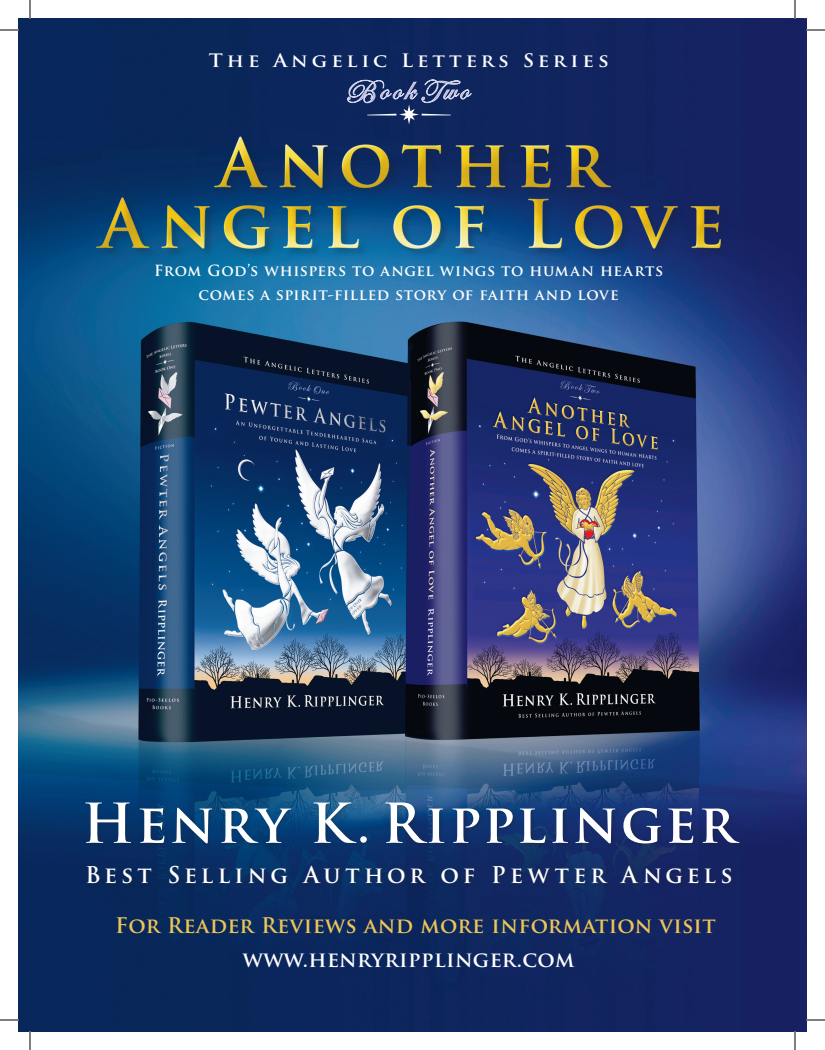
<style>
.page{position:relative;width:825px;height:1050px;background:#fff}
.page>*{position:absolute;margin:0;border:0;box-sizing:border-box;transform-origin:0 0}
.t1{font:700 53.5px "Trajan Pro";letter-spacing:.05em;color:#fff}
.t2{font:700 22.5px "Trajan Pro";letter-spacing:.175em;color:#fff}
.t3{font:700 21px "Trajan Pro";letter-spacing:.02em;color:#ecc656}
.t4{font:700 21px "Trajan Pro";letter-spacing:.02em;color:#fff}
.t5{font:700 18.12px "Trajan Pro";letter-spacing:.2em;color:#fff;scale:1.1 1}
.t6{font:700 15px/24px "Trajan Pro";letter-spacing:.035em;color:#fff;text-align:center}
</style>
<div class="page">
<img style="left:19px;top:19px;width:787px;height:1012px">
<div style="left:85px;top:802px;width:659px;height:86px;background:#231f20;opacity:.3"></div>
<svg style="left:348px;top:80px;width:123px;height:44px"></svg>
<img style="left:85px;top:132px;width:648px;height:133px">
<svg style="left:0;top:27px;width:20px;height:4px"></svg>
<svg style="left:806px;top:27px;width:19px;height:4px"></svg>
<svg style="left:0;top:1019px;width:19px;height:2px"></svg>
<svg style="left:806px;top:1019px;width:19px;height:2px"></svg>
<svg style="left:29px;top:0;width:2px;height:19px"></svg>
<svg style="left:29px;top:1031px;width:2px;height:19px"></svg>
<svg style="left:794px;top:0;width:2px;height:19px"></svg>
<svg style="left:794px;top:1031px;width:2px;height:19px"></svg>
<p class="t5" style="left:209px;top:49px;width:365px">The Angelic Letters Series</p>
<p class="t6" style="left:154px;top:259px;width:511px">From God’s whispers to angel wings to human hearts comes a spirit-filled story of faith and love</p>
<h1 class="t1" style="left:82px;top:790px;width:655px">Henry K. Ripplinger</h1>
<h2 class="t2" style="left:85px;top:861px;width:649px">Best Selling Author of Pewter Angels</h2>
<h3 class="t3" style="left:115px;top:912px;width:602px">For Reader Reviews and more information visit</h3>
<h3 class="t4" style="left:243px;top:946px;width:333px">www.henryripplinger.com</h3>
</div>
